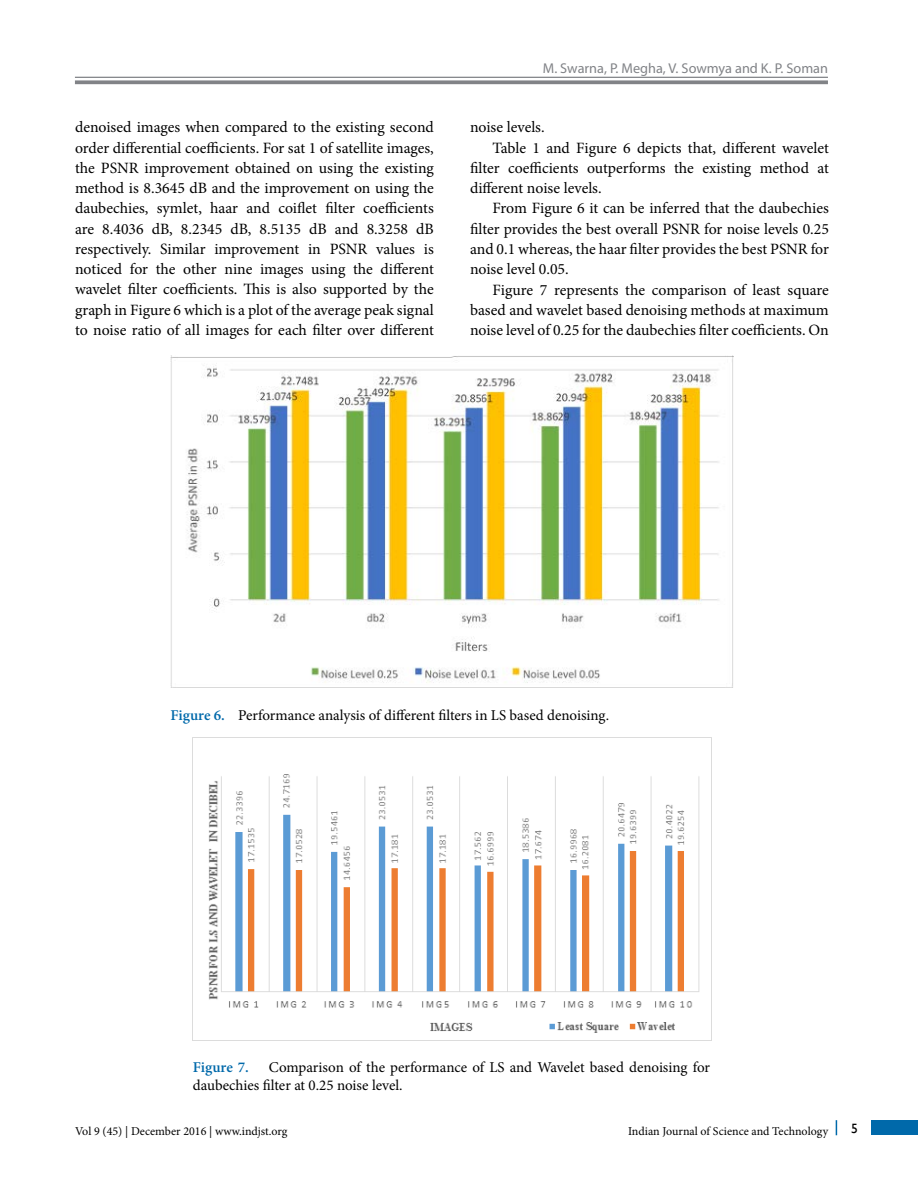
<style>
.page{position:relative;width:918px;height:1188px;background:#fff}
.page>*{position:absolute;margin:0;border:0;box-sizing:border-box;transform-origin:0 0}
.t1{font:15.75px/20.2px "Minion Pro";color:#000;text-align:justify}
.t2{font:15px/18px "Minion Pro";letter-spacing:-.005em;color:#000}
.t3{font:600 15px "Minion Pro";color:#0069aa}
.t4{font:14.25px "Myriad Pro";color:#818387}
.t5{font:13.5px "Gill Sans";color:#000}
.t6{font:12px "Minion Pro";color:#000}
.s1{font-weight:600;color:#0069aa}
</style>
<div class="page">
<hr style="left:75px;top:77px;width:753px;height:1px;background:#818387">
<svg style="left:75px;top:80px;width:753px;height:4px;background:#8e9094"></svg>
<div style="left:872px;top:1120px;width:46px;height:15px;background:#0069aa"></div>
<svg style="left:836px;top:1120px;width:1px;height:15px"></svg>
<img style="left:171px;top:355px;width:563px;height:333px">
<img style="left:208px;top:774px;width:492px;height:259px">
<p class="t4" style="left:543px;top:60px;width:287px">M. Swarna, P. Megha, V. Sowmya and K. P. Soman</p>
<p class="t1" style="left:75px;top:117px;width:360px">denoised images when compared to the existing second order differential coefficients. For sat 1 of satellite images, the PSNR improvement obtained on using the existing method is 8.3645 dB and the improvement on using the daubechies, symlet, haar and coiflet filter coefficients are 8.4036 dB, 8.2345 dB, 8.5135 dB and 8.3258 dB respectively. Similar improvement in PSNR values is noticed for the other nine images using the different wavelet filter coefficients. This is also supported by the graph in Figure 6 which is a plot of the average peak signal to noise ratio of all images for each filter over different</p>
<p class="t1" style="left:470px;top:117px;width:76px">noise levels.</p>
<p class="t1" style="left:493px;top:138px;width:338px">Table 1 and Figure 6 depicts that, different wavelet</p>
<p class="t1" style="left:470px;top:158px;width:360px">filter coefficients outperforms the existing method at</p>
<p class="t1" style="left:470px;top:178px;width:133px">different noise levels.</p>
<p class="t1" style="left:493px;top:198px;width:338px">From Figure 6 it can be inferred that the daubechies</p>
<p class="t1" style="left:470px;top:219px;width:360px">filter provides the best overall PSNR for noise levels 0.25</p>
<p class="t1" style="left:470px;top:239px;width:360px">and 0.1 whereas, the haar filter provides the best PSNR for</p>
<p class="t1" style="left:470px;top:259px;width:100px">noise level 0.05.</p>
<p class="t1" style="left:493px;top:279px;width:338px">Figure 7 represents the comparison of least square</p>
<p class="t1" style="left:470px;top:300px;width:360px">based and wavelet based denoising methods at maximum</p>
<p class="t1" style="left:470px;top:320px;width:360px">noise level of 0.25 for the daubechies filter coefficients. On</p>
<p class="t2" style="left:171px;top:706px;width:440px"><span class="s1">Figure 6.</span> Performance analysis of different filters in LS based denoising.</p>
<p class="t2" style="left:193px;top:1058px;width:519px;text-indent:76px">Comparison of the performance of LS and Wavelet based denoising for daubechies filter at 0.25 noise level.</p>
<p class="t3" style="left:193px;top:1057px;width:58px">Figure 7.</p>
<p class="t6" style="left:75px;top:1123px;width:214px">Vol 9 (45) | December 2016 | www.indjst.org</p>
<p class="t6" style="left:628px;top:1123px;width:202px">Indian Journal of Science and Technology</p>
<p class="t5" style="left:851px;top:1121px;width:8px">5</p>
</div>
